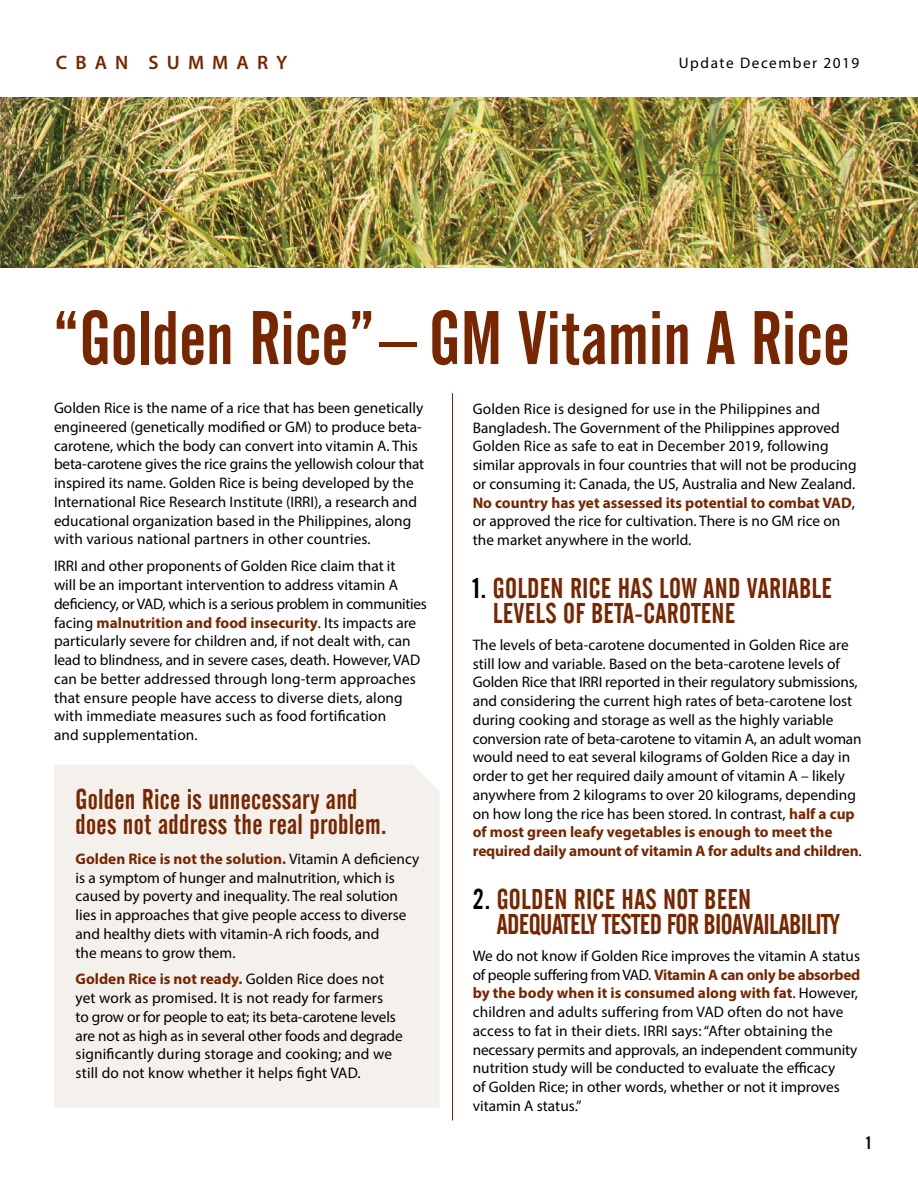
<style>
.page{position:relative;width:918px;height:1188px;background:#fff}
.page>*{position:absolute;margin:0;border:0;box-sizing:border-box;transform-origin:0 0}
.last-sm{font:75.15px "Alternate Gothic No 2 TL";color:#772600}
.minisub{font:28.5px/25.5px "Alternate Gothic No 2 TL";letter-spacing:.01em;color:#772600}
.minisub-2{font:28.5px/25.5px "Alternate Gothic No 2 TL";letter-spacing:-.02em;color:#772600}
.t1{font:600 19.5px "Myriad Pro";letter-spacing:.42em;color:#772600}
.last-sm-2{font:18px "Alternate Gothic No 2 TL";color:#000}
.body{font:15.3px/18.8px "Myriad Pro";color:#000}
.body-2{font:15.3px "Myriad Pro";letter-spacing:.1em;color:#000}
.s1{font-weight:700;color:#772600}
.s2{color:#000}
</style>
<div class="page">
<div style="left:54px;top:765px;width:386px;height:343px;background:#f4f0ec"></div>
<hr style="left:452px;top:393px;width:1px;height:728px;background:#772600">
<img style="left:0;top:97px;width:918px;height:171px">
<p class="t1" style="left:56px;top:50px;width:233px">CBAN SUMMARY</p>
<p class="body-2" style="left:679px;top:54px;width:182px">Update December 2019</p>
<p class="last-sm" style="left:52px;top:296px;width:799px">“Golden Rice” – GM Vitamin A Rice</p>
<p class="body" style="left:473px;top:399px;width:385px">Golden Rice is designed for use in the Philippines and Bangladesh. The Government of the Philippines approved Golden Rice as safe to eat in December 2019, following similar approvals in four countries that will not be producing or consuming it: Canada, the US, Australia and New Zealand.<br><span class="s1">No country has yet assessed its potential to combat VAD</span>, or approved the rice for cultivation. There is no GM rice on the market anywhere in the world.</p>
<p class="minisub" style="left:493px;top:575px;width:341px;text-indent:-20px"><span class="s2">1.</span> GOLDEN RICE HAS LOW AND VARIABLE<br>LEVELS OF BETA-CAROTENE</p>
<p class="body" style="left:473px;top:635px;width:391px">The levels of beta-carotene documented in Golden Rice are still low and variable. Based on the beta-carotene levels of Golden Rice that IRRI reported in their regulatory submissions, and considering the current high rates of beta-carotene lost during cooking and storage as well as the highly variable conversion rate of beta-carotene to vitamin A, an adult woman would need to eat several kilograms of Golden Rice a day in order to get her required daily amount of vitamin A – likely anywhere from 2 kilograms to over 20 kilograms, depending on how long the rice has been stored. In contrast, <span class="s1">half a cup of most green leafy vegetables is enough to meet the required daily amount of vitamin A for adults and children</span>.</p>
<p class="minisub-2" style="left:497px;top:886px;width:344px;text-indent:-24px"><span class="s2">2.</span> GOLDEN RICE HAS NOT BEEN<br>ADEQUATELY TESTED FOR BIOAVAILABILITY</p>
<p class="body" style="left:473px;top:946px;width:389px">We do not know if Golden Rice improves the vitamin A status of people suffering from VAD. <span class="s1">Vitamin A can only be absorbed by the body when it is consumed along with fat</span>. However, children and adults suffering from VAD often do not have access to fat in their diets. IRRI says: “After obtaining the necessary permits and approvals, an independent community nutrition study will be conducted to evaluate the efficacy<br>of Golden Rice; in other words, whether or not it improves vitamin A status.”</p>
<p class="body" style="left:54px;top:398px;width:372px">Golden Rice is the name of a rice that has been genetically engineered (genetically modified or GM) to produce beta&shy;carotene, which the body can convert into vitamin A. This beta-carotene gives the rice grains the yellowish colour that inspired its name. Golden Rice is being developed by the International Rice Research Institute (IRRI), a research and educational organization based in the Philippines, along with various national partners in other countries.</p>
<p class="body" style="left:54px;top:557px;width:374px">IRRI and other proponents of Golden Rice claim that it<br>will be an important intervention to address vitamin A deficiency, or VAD, which is a serious problem in communities facing <span class="s1">malnutrition and food insecurity</span>. Its impacts are particularly severe for children and, if not dealt with, can lead to blindness, and in severe cases, death. However, VAD can be better addressed through long-term approaches that ensure people have access to diverse diets, along with immediate measures such as food fortification<br>and supplementation.</p>
<p class="minisub" style="left:76px;top:786px;width:313px">Golden Rice is unnecessary and does not address the real problem.</p>
<p class="body" style="left:76px;top:849px;width:345px"><span class="s1">Golden Rice is not the solution.</span> Vitamin A deficiency is a symptom of hunger and malnutrition, which is caused by poverty and inequality. The real solution lies in approaches that give people access to diverse and healthy diets with vitamin-A rich foods, and<br>the means to grow them.</p>
<p class="body" style="left:76px;top:970px;width:329px"><span class="s1">Golden Rice is not ready.</span> Golden Rice does not yet work as promised. It is not ready for farmers<br>to grow or for people to eat; its beta-carotene levels are not as high as in several other foods and degrade significantly during storage and cooking; and we still do not know whether it helps fight VAD.</p>
<p class="last-sm-2" style="left:867px;top:1133px;width:6px">1</p>
</div>
